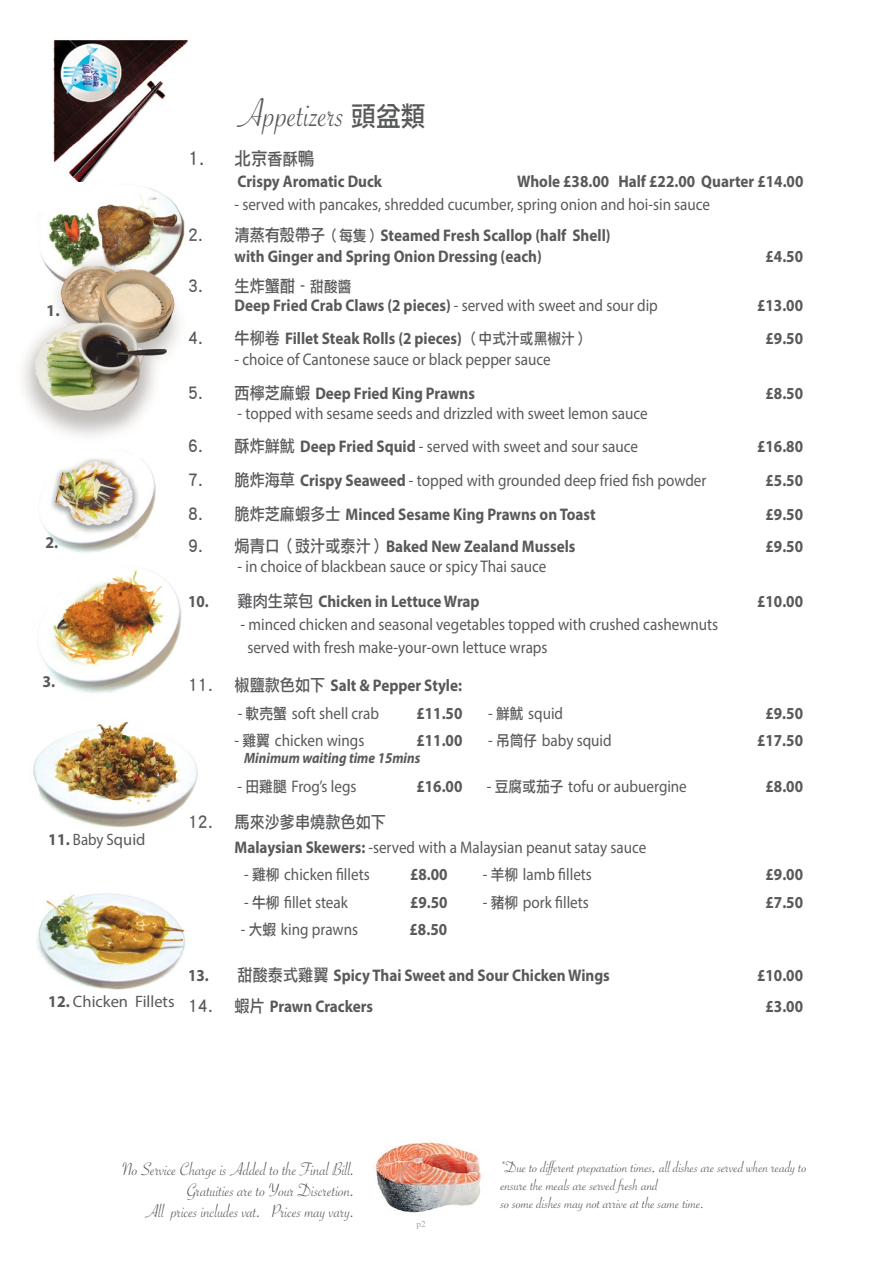
<style>
.page{position:relative;width:893px;height:1263px;background:#fff}
.page>*{position:absolute;margin:0;border:0;box-sizing:border-box;transform-origin:0 0}
.t1{font:42.9px "Savoye Let Plain";color:#58595b;scale:.9 1}
.t2{font:19.5px/21px "Savoye Let Plain";color:#58595b;text-align:right}
.t3{font:18.3px "Li Hei Pro";color:#58595b;scale:.9 1}
.t4{font:16.8px/23px "Myriad Pro";color:#58595b;scale:.9 1}
.t5{font:700 16.8px/21.5px "Myriad Pro";color:#58595b;scale:.9 1}
.t6{font:16.8px "Li Hei Pro";color:#58595b;scale:.9 1}
.t7{font:16.5px/18px "Savoye Let Plain";color:#565659;scale:1.05 1}
.t8{font:16.5px "Myriad Pro";color:#58595b}
.t9{font:16.5px "Myriad Pro";color:#58595b;scale:.9 1}
.t10{font:700 16.5px "Myriad Pro";color:#58595b;scale:.95 1}
.t11{font:700 16.5px "Myriad Pro";color:#58595b}
.t12{font:italic 700 15px "Myriad Pro";color:#58595b;scale:.9 1}
.t13{font:9px "Times";color:#9fa1a4}
.s1{font-family:"Li Hei Pro";font-size:27.6px}
.s2{font-weight:700}
.s3{font-size:16.8px}
.s4{font-family:"Li Hei Pro";font-weight:400}
.s5{font-family:"Li Hei Pro";font-weight:400;font-size:15.3px}
.s6{font-size:15.3px}
.s7{font-weight:400}
.s8{font-family:"Li Hei Pro"}
.s9{font-family:"Li Hei Pro";font-size:15.3px}
</style>
<div class="page">
<img style="left:53px;top:40px;width:135px;height:142px">
<img style="left:41px;top:458px;width:115px;height:95px">
<img style="left:33px;top:721px;width:165px;height:107px">
<img style="left:37px;top:893px;width:149px;height:97px">
<img style="left:23px;top:187px;width:162px;height:250px">
<img style="left:39px;top:570px;width:143px;height:123px">
<img style="left:375px;top:1142px;width:107px;height:71px">
<h1 class="t1" style="left:238px;top:85px;width:209px">Appetizers <span class="s1">頭盆類</span></h1>
<p class="t11" style="left:46px;top:300px;width:15px">1.</p>
<p class="t10" style="left:45px;top:532px;width:15px">2.</p>
<p class="t10" style="left:42px;top:670px;width:15px">3.</p>
<p class="t9" style="left:48px;top:829px;width:109px"><span class="s2">11.</span> Baby Squid</p>
<p class="t8" style="left:48px;top:992px;width:128px"><span class="s2">12.</span> Chicken Fillets</p>
<p class="t3" style="left:188px;top:149px;width:142px">1. 北京<span class="s3">香酥</span>鴨</p>
<p class="t5" style="left:238px;top:171px;width:162px">Crispy Aromatic Duck</p>
<p class="t5" style="left:517px;top:171px;width:320px">Whole £38.00 Half £22.00 Quarter £14.00</p>
<p class="t4" style="left:235px;top:193px;width:530px">- served with pancakes, shredded cucumber, spring onion and hoi-sin sauce</p>
<p class="t5" style="left:235px;top:224px;width:419px;text-indent:-47px"><span class="s4">2. 清蒸有殼帶子</span><span class="s5">（每隻）</span>Steamed Fresh Scallop (half Shell) with Ginger and Spring Onion Dressing (each)</p>
<p class="t5" style="left:765px;top:245px;width:43px">£4.50</p>
<p class="t6" style="left:188px;top:277px;width:183px">3. 生炸蟹酣 - <span class="s6">甜酸醬</span></p>
<p class="t5" style="left:235px;top:294px;width:472px">Deep Fried Crab Claws (2 pieces) <span class="s7">- served with sweet and sour dip</span></p>
<p class="t5" style="left:757px;top:294px;width:53px">£13.00</p>
<p class="t5" style="left:188px;top:327px;width:447px"><span class="s4">4. 牛柳卷</span> Fillet Steak Rolls (2 pieces) <span class="s5">（中式汁或黑椒汁）</span></p>
<p class="t5" style="left:765px;top:327px;width:43px">£9.50</p>
<p class="t4" style="left:235px;top:348px;width:353px">- choice of Cantonese sauce or black pepper sauce</p>
<p class="t5" style="left:188px;top:382px;width:320px"><span class="s4">5. 西檸芝麻蝦</span> Deep Fried King Prawns</p>
<p class="t5" style="left:765px;top:382px;width:43px">£8.50</p>
<p class="t4" style="left:238px;top:401px;width:457px">- topped with sesame seeds and drizzled with sweet lemon sauce</p>
<p class="t4" style="left:188px;top:435px;width:502px"><span class="s8">6. 酥炸鮮魷</span> <span class="s2">Deep Fried Squid</span> - served with sweet and sour sauce</p>
<p class="t5" style="left:757px;top:435px;width:53px">£16.80</p>
<p class="t4" style="left:188px;top:468px;width:578px"><span class="s8">7. 脆炸海草</span> <span class="s2">Crispy Seaweed</span> - topped with grounded deep fried fish powder</p>
<p class="t5" style="left:765px;top:469px;width:43px">£5.50</p>
<p class="t5" style="left:188px;top:503px;width:454px"><span class="s4">8. 脆炸芝麻蝦多士</span> Minced Sesame King Prawns on Toast</p>
<p class="t5" style="left:765px;top:503px;width:43px">£9.50</p>
<p class="t5" style="left:188px;top:535px;width:432px"><span class="s4">9. 焗青口（豉汁或泰汁）</span>Baked New Zealand Mussels</p>
<p class="t5" style="left:765px;top:535px;width:43px">£9.50</p>
<p class="t4" style="left:238px;top:554px;width:344px">- in choice of blackbean sauce or spicy Thai sauce</p>
<p class="t5" style="left:188px;top:590px;width:326px">10. <span class="s4">雞肉生菜包</span> Chicken in Lettuce Wrap</p>
<p class="t5" style="left:757px;top:590px;width:53px">£10.00</p>
<p class="t4" style="left:247px;top:612px;width:525px;text-indent:-7px">- minced chicken and seasonal vegetables topped with crushed cashewnuts served with fresh make-your-own lettuce wraps</p>
<p class="t5" style="left:188px;top:674px;width:306px"><span class="s4">11. 椒鹽款色如下</span> Salt &amp; Pepper Style:</p>
<p class="t4" style="left:238px;top:701px;width:158px">- <span class="s9">軟売蟹</span> soft shell crab</p>
<p class="t5" style="left:416px;top:701px;width:53px">£11.50</p>
<p class="t4" style="left:488px;top:701px;width:85px">- <span class="s9">鮮魷</span> squid</p>
<p class="t5" style="left:765px;top:701px;width:43px">£9.50</p>
<p class="t4" style="left:235px;top:729px;width:146px">- <span class="s9">雞翼</span> chicken wings</p>
<p class="t5" style="left:416px;top:729px;width:53px">£11.00</p>
<p class="t4" style="left:488px;top:729px;width:139px">- <span class="s9">吊筒仔</span> baby squid</p>
<p class="t5" style="left:757px;top:729px;width:53px">£17.50</p>
<p class="t12" style="left:244px;top:748px;width:197px">Minimum waiting time 15mins</p>
<p class="t4" style="left:238px;top:774px;width:134px">- <span class="s9">田雞腿</span> Frog’s legs</p>
<p class="t5" style="left:416px;top:775px;width:53px">£16.00</p>
<p class="t4" style="left:487px;top:774px;width:224px">- <span class="s9">豆腐或茄子</span> tofu or aubuergine</p>
<p class="t5" style="left:765px;top:775px;width:43px">£8.00</p>
<p class="t6" style="left:188px;top:814px;width:221px">12. 馬來沙爹串燒款色如下</p>
<p class="t4" style="left:235px;top:835px;width:459px"><span class="s2">Malaysian Skewers:</span> -served with a Malaysian peanut satay sauce</p>
<p class="t4" style="left:244px;top:863px;width:141px">- <span class="s9">雞柳</span> chicken fillets</p>
<p class="t5" style="left:410px;top:863px;width:43px">£8.00</p>
<p class="t4" style="left:483px;top:863px;width:123px">- <span class="s9">羊柳</span> lamb fillets</p>
<p class="t5" style="left:765px;top:863px;width:43px">£9.00</p>
<p class="t4" style="left:244px;top:890px;width:117px">- <span class="s9">牛柳</span> fillet steak</p>
<p class="t5" style="left:410px;top:891px;width:43px">£9.50</p>
<p class="t4" style="left:483px;top:890px;width:119px">- <span class="s9">豬柳</span> pork fillets</p>
<p class="t5" style="left:765px;top:891px;width:43px">£7.50</p>
<p class="t4" style="left:241px;top:918px;width:132px">- <span class="s9">大蝦</span> king prawns</p>
<p class="t5" style="left:410px;top:918px;width:43px">£8.50</p>
<p class="t5" style="left:188px;top:964px;width:470px">13. <span class="s4">甜酸泰式雞翼</span> Spicy Thai Sweet and Sour Chicken Wings</p>
<p class="t5" style="left:757px;top:964px;width:53px">£10.00</p>
<p class="t5" style="left:188px;top:995px;width:207px"><span class="s4">14. 蝦片</span> Prawn Crackers</p>
<p class="t5" style="left:765px;top:995px;width:43px">£3.00</p>
<p class="t2" style="left:122px;top:1159px;width:234px">No Service Charge is Added to the Final Bill.<br>Gratuities are to Your Discretion.<br>All prices includes vat. Prices may vary.</p>
<p class="t13" style="left:417px;top:1215px;width:10px">p2</p>
<p class="t7" style="left:501px;top:1158px;width:293px">*Due to different preparation times, all dishes are served when ready to ensure the meals are served fresh and<br>so some dishes may not arrive at the same time.</p>
</div>
